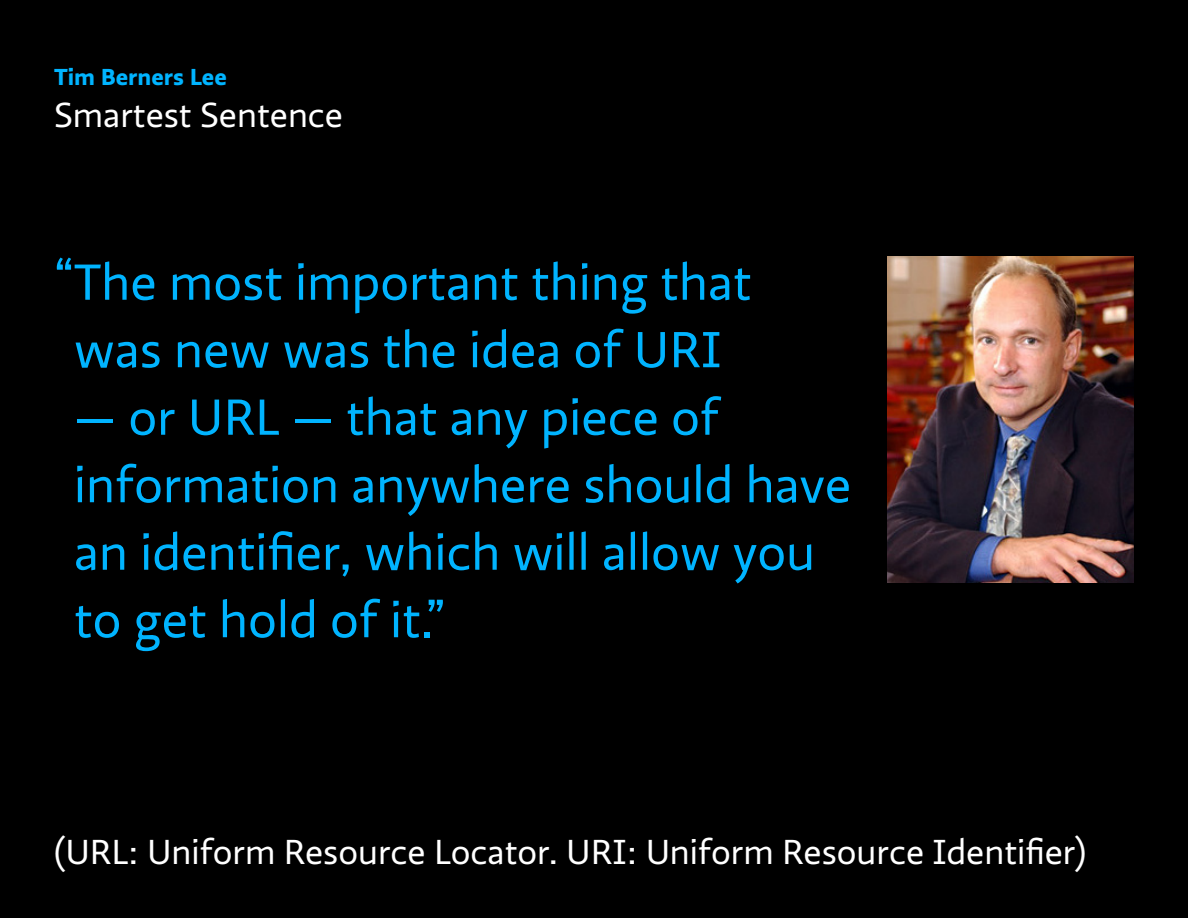
<style>
.page{position:relative;width:1188px;height:918px;background:#000}
.page>*{position:absolute;margin:0;border:0;box-sizing:border-box;transform-origin:0 0}
.quote{font:52.5px/67.5px "Ratio";color:#00b4ff;text-align:center}
.section_header{font:36px "Ratio";color:#fff}
.code{font:700 24px "Ratio";color:#00b4ff}
</style>
<div class="page">
<img style="left:888px;top:256px;width:246px;height:326px">
<p class="code" style="left:54px;top:62px;width:174px">Tim Berners Lee</p>
<p class="section_header" style="left:54px;top:95px;width:291px">Smartest Sentence</p>
<p class="quote" style="left:54px;top:249px;width:699px">“The most important thing that was new was the idea of URI</p>
<p class="quote" style="left:74px;top:384px;width:779px;text-align:left">— or URL — that any piece of information anywhere should have an identifier, which will allow you to get hold of it.”</p>
<p class="section_header" style="left:54px;top:831px;width:1034px">(URL: Uniform Resource Locator. URI: Uniform Resource Identifier)</p>
</div>
